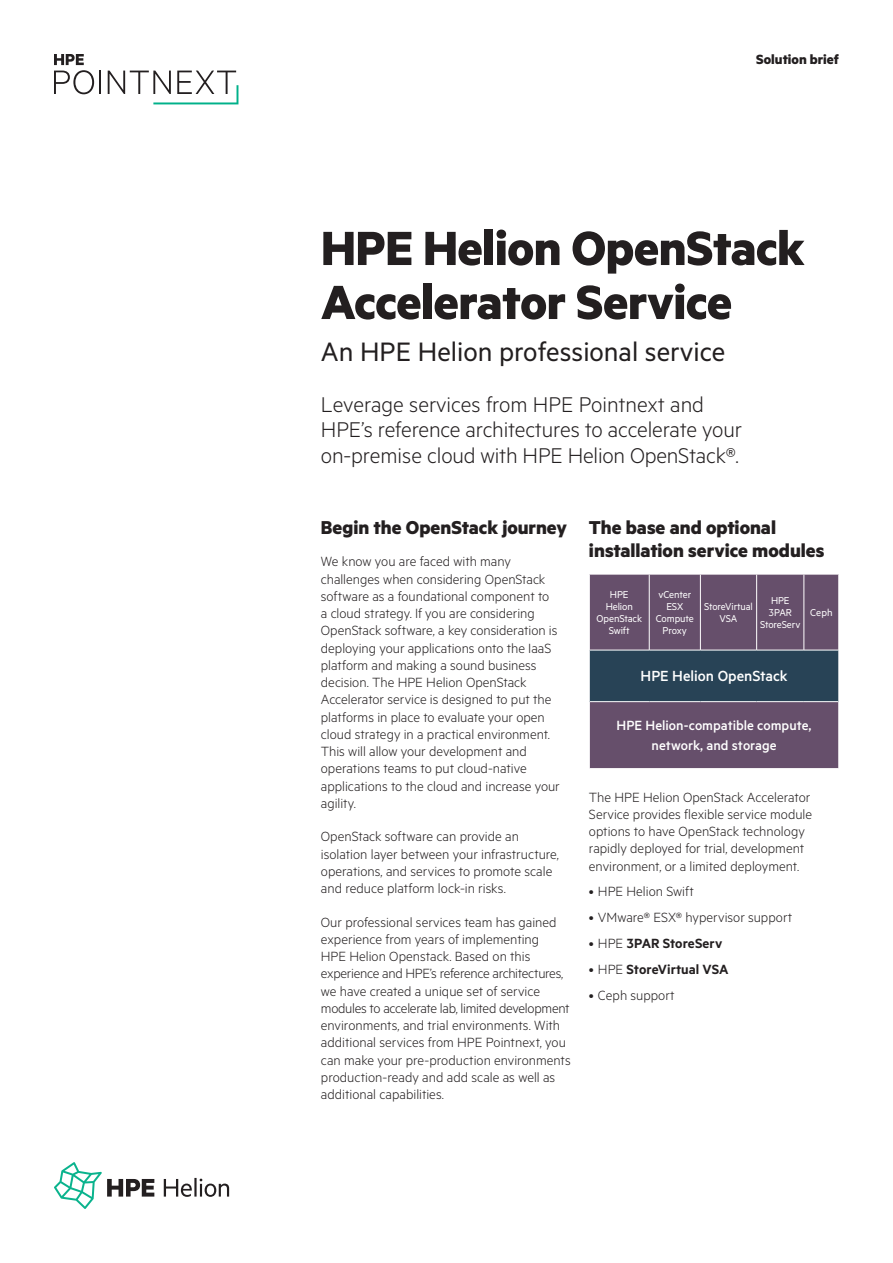
<style>
.page{position:relative;width:893px;height:1263px;background:#fff}
.page>*{position:absolute;margin:0;border:0;box-sizing:border-box;transform-origin:0 0}
.t1{font:700 54px/54px "Metric HPE";letter-spacing:-.01em;color:#231f20}
.t2{font:30px "Metric HPE";color:#231f20}
.t3{font:300 24px/25.5px "Metric HPE";letter-spacing:-.005em;color:#231f20}
.t4{font:700 21px/22.5px "Metric HPE";color:#231f20}
.t5{font:500 16.5px "Metric HPE";color:#fff}
.t6{font:300 15px/17.2px "Metric HPE";color:#231f20}
.t7{font:500 15px/19.5px "Metric HPE";color:#fff;text-align:center}
.t8{font:600 15px "Metric HPE";color:#231f20}
.t9{font:700 15px "Metric HPE";color:#231f20}
.t10{font:11.25px/12px "Metric HPE";letter-spacing:-.01em;color:#fff;text-align:center}
.s1{font-weight:300}
</style>
<div class="page">
<svg style="left:54px;top:54px;width:40px;height:40px"></svg>
<hr style="left:99px;top:71px;width:2px;height:23px;background:#231f20">
<svg style="left:108px;top:71px;width:130px;height:33px"></svg>
<svg style="left:54px;top:1162px;width:175px;height:47px"></svg>
<div style="left:590px;top:575px;width:248px;height:193px;background:#664f6b"></div>
<div style="left:589px;top:650px;width:250px;height:52px;background:#284356"></div>
<hr style="left:589px;top:650px;width:1px;height:52px;background:#fff">
<hr style="left:838px;top:650px;width:1px;height:52px;background:#fff">
<hr style="left:589px;top:650px;width:60px;height:1px;background:#fff">
<hr style="left:649px;top:650px;width:51px;height:1px;background:#fff">
<hr style="left:700px;top:650px;width:57px;height:1px;background:#fff">
<hr style="left:757px;top:650px;width:47px;height:1px;background:#fff">
<hr style="left:804px;top:650px;width:35px;height:1px;background:#fff">
<hr style="left:590px;top:701px;width:59px;height:1px;background:#fff">
<hr style="left:649px;top:701px;width:51px;height:1px;background:#fff">
<hr style="left:700px;top:701px;width:57px;height:1px;background:#fff">
<hr style="left:757px;top:701px;width:47px;height:1px;background:#fff">
<hr style="left:804px;top:701px;width:34px;height:1px;background:#fff">
<hr style="left:649px;top:575px;width:1px;height:75px;background:#fff">
<hr style="left:700px;top:575px;width:1px;height:75px;background:#fff">
<hr style="left:756px;top:575px;width:1px;height:75px;background:#fff">
<hr style="left:804px;top:575px;width:1px;height:75px;background:#fff">
<p class="t9" style="left:756px;top:50px;width:84px">Solution brief</p>
<h1 class="t1" style="left:321px;top:219px;width:485px">HPE Helion OpenStack<br>Accelerator Service</h1>
<h2 class="t2" style="left:321px;top:334px;width:406px">An HPE Helion professional service</h2>
<h3 class="t3" style="left:321px;top:390px;width:423px">Leverage services from HPE Pointnext and<br>HPE’s reference architectures to accelerate your on-premise cloud with HPE Helion OpenStack®.</h3>
<h3 class="t4" style="left:321px;top:516px;width:247px">Begin the OpenStack journey</h3>
<p class="t6" style="left:321px;top:552px;width:240px">We know you are faced with many challenges when considering OpenStack software as a foundational component to<br>a cloud strategy. If you are considering OpenStack software, a key consideration is deploying your applications onto the IaaS platform and making a sound business decision. The HPE Helion OpenStack Accelerator service is designed to put the platforms in place to evaluate your open cloud strategy in a practical environment.<br>This will allow your development and operations teams to put cloud-native applications to the cloud and increase your agility.</p>
<p class="t6" style="left:321px;top:827px;width:240px">OpenStack software can provide an isolation layer between your infrastructure, operations, and services to promote scale and reduce platform lock-in risks.</p>
<p class="t6" style="left:321px;top:913px;width:251px">Our professional services team has gained experience from years of implementing<br>HPE Helion Openstack. Based on this experience and HPE’s reference architectures, we have created a unique set of service modules to accelerate lab, limited development environments, and trial environments. With additional services from HPE Pointnext, you can make your pre-production environments production-ready and add scale as well as additional capabilities.</p>
<h3 class="t4" style="left:589px;top:516px;width:237px">The base and optional installation service modules</h3>
<p class="t10" style="left:597px;top:588px;width:47px">HPE<br>Helion<br>OpenStack<br>Swift</p>
<p class="t10" style="left:656px;top:588px;width:40px">vCenter<br>ESX<br>Compute<br>Proxy</p>
<p class="t10" style="left:704px;top:600px;width:50px">StoreVirtual<br>VSA</p>
<p class="t10" style="left:760px;top:594px;width:42px">HPE<br>3PAR<br>StoreServ</p>
<p class="t10" style="left:810px;top:606px;width:24px">Ceph</p>
<p class="t5" style="left:641px;top:666px;width:148px">HPE Helion OpenStack</p>
<p class="t7" style="left:616px;top:715px;width:197px">HPE Helion-compatible compute, network, and storage</p>
<p class="t6" style="left:589px;top:787px;width:225px">The HPE Helion OpenStack Accelerator Service provides flexible service module options to have OpenStack technology rapidly deployed for trial, development environment, or a limited deployment.</p>
<p class="t6" style="left:589px;top:882px;width:106px">• HPE Helion Swift</p>
<p class="t6" style="left:589px;top:908px;width:205px">• VMware® ESX® hypervisor support</p>
<p class="t8" style="left:589px;top:934px;width:135px"><span class="s1">• HPE</span> 3PAR StoreServ</p>
<p class="t8" style="left:589px;top:960px;width:141px"><span class="s1">• HPE</span> StoreVirtual VSA</p>
<p class="t6" style="left:589px;top:986px;width:87px">• Ceph support</p>
</div>
